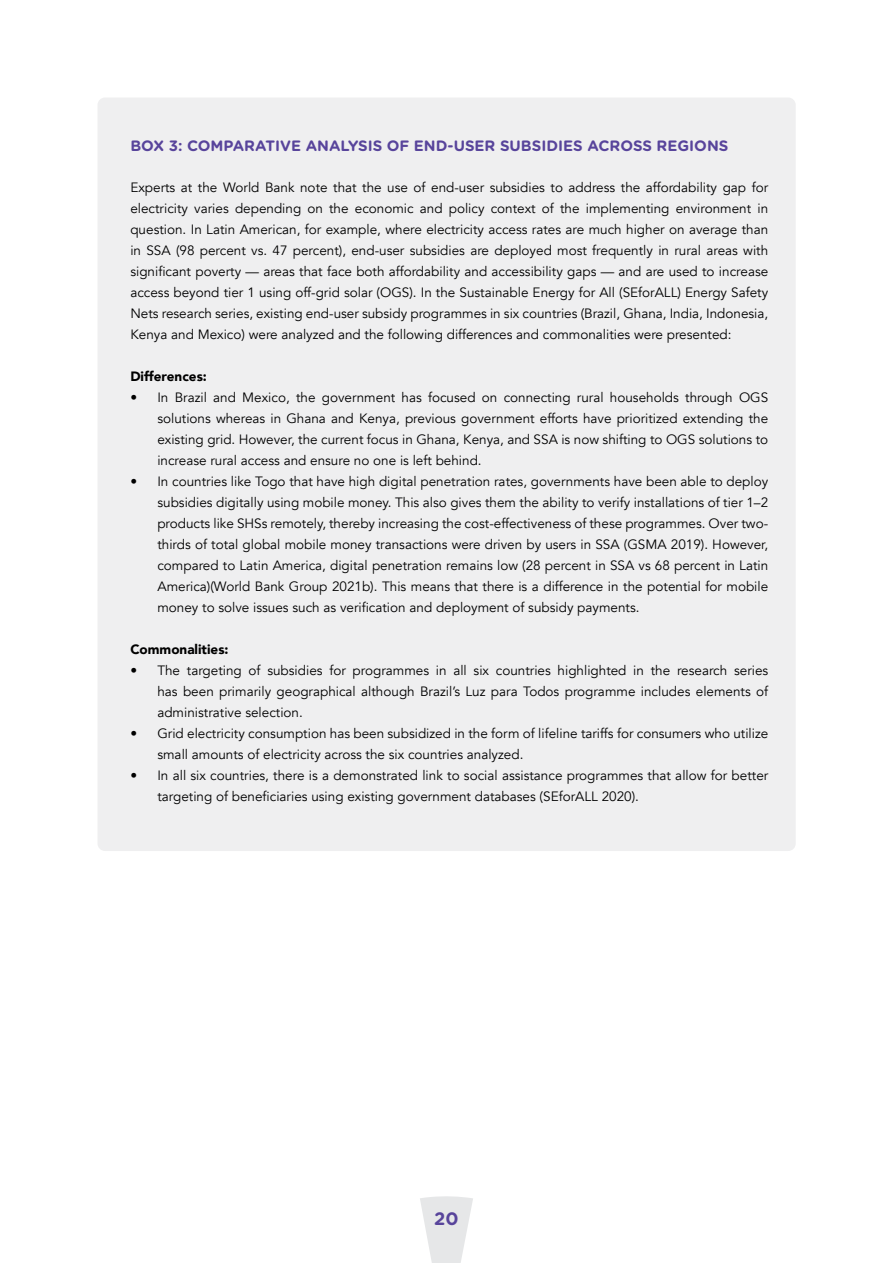
<style>
.page{position:relative;width:893px;height:1263px;background:#fff}
.page>*{position:absolute;margin:0;border:0;box-sizing:border-box;transform-origin:0 0}
.t1{font:700 18px "Gotham Rounded";color:#58449b}
.t2{font:700 15px "Gotham Rounded";color:#58449b}
.t3{font:13.5px/21px "Avenir";color:#000;text-align:justify}
.t4{font:900 13.5px "Avenir";color:#000}
</style>
<div class="page">
<svg style="left:420px;top:1196px;width:53px;height:67px"></svg>
<div style="left:98px;top:97px;width:698px;height:754px;background:#efeff0;border-radius:8px"></div>
<p class="t2" style="left:130px;top:135px;width:600px">BOX 3: COMPARATIVE ANALYSIS OF END-USER SUBSIDIES ACROSS REGIONS</p>
<p class="t3" style="left:130px;top:177px;width:639px">Experts at the World Bank note that the use of end-user subsidies to address the affordability gap for electricity varies depending on the economic and policy context of the implementing environment in question. In Latin American, for example, where electricity access rates are much higher on average than in SSA (98 percent vs. 47 percent), end-user subsidies are deployed most frequently in rural areas with significant poverty — areas that face both affordability and accessibility gaps — and are used to increase access beyond tier 1 using off-grid solar (OGS). In the Sustainable Energy for All (SEforALL) Energy Safety Nets research series, existing end-user subsidy programmes in six countries (Brazil, Ghana, India, Indonesia, Kenya and Mexico) were analyzed and the following differences and commonalities were presented:</p>
<p class="t4" style="left:130px;top:365px;width:78px">Differences:</p>
<p class="t3" style="left:157px;top:387px;width:612px;text-indent:-27px">• In Brazil and Mexico, the government has focused on connecting rural households through OGS solutions whereas in Ghana and Kenya, previous government efforts have prioritized extending the existing grid. However, the current focus in Ghana, Kenya, and SSA is now shifting to OGS solutions to increase rural access and ensure no one is left behind.</p>
<p class="t3" style="left:157px;top:471px;width:612px;text-indent:-27px">• In countries like Togo that have high digital penetration rates, governments have been able to deploy subsidies digitally using mobile money. This also gives them the ability to verify installations of tier 1–2 products like SHSs remotely, thereby increasing the cost-effectiveness of these programmes. Over two&shy;thirds of total global mobile money transactions were driven by users in SSA (GSMA 2019). However, compared to Latin America, digital penetration remains low (28 percent in SSA vs 68 percent in Latin America)(World Bank Group 2021b). This means that there is a difference in the potential for mobile money to solve issues such as verification and deployment of subsidy payments.</p>
<p class="t4" style="left:130px;top:638px;width:100px">Commonalities:</p>
<p class="t3" style="left:157px;top:660px;width:612px;text-indent:-27px">• The targeting of subsidies for programmes in all six countries highlighted in the research series has been primarily geographical although Brazil’s Luz para Todos programme includes elements of administrative selection.</p>
<p class="t3" style="left:157px;top:723px;width:612px;text-indent:-27px">• Grid electricity consumption has been subsidized in the form of lifeline tariffs for consumers who utilize small amounts of electricity across the six countries analyzed.</p>
<p class="t3" style="left:157px;top:765px;width:612px;text-indent:-27px">• In all six countries, there is a demonstrated link to social assistance programmes that allow for better targeting of beneficiaries using existing government databases (SEforALL 2020).</p>
<h1 class="t1" style="left:434px;top:1205px;width:26px">20</h1>
</div>
